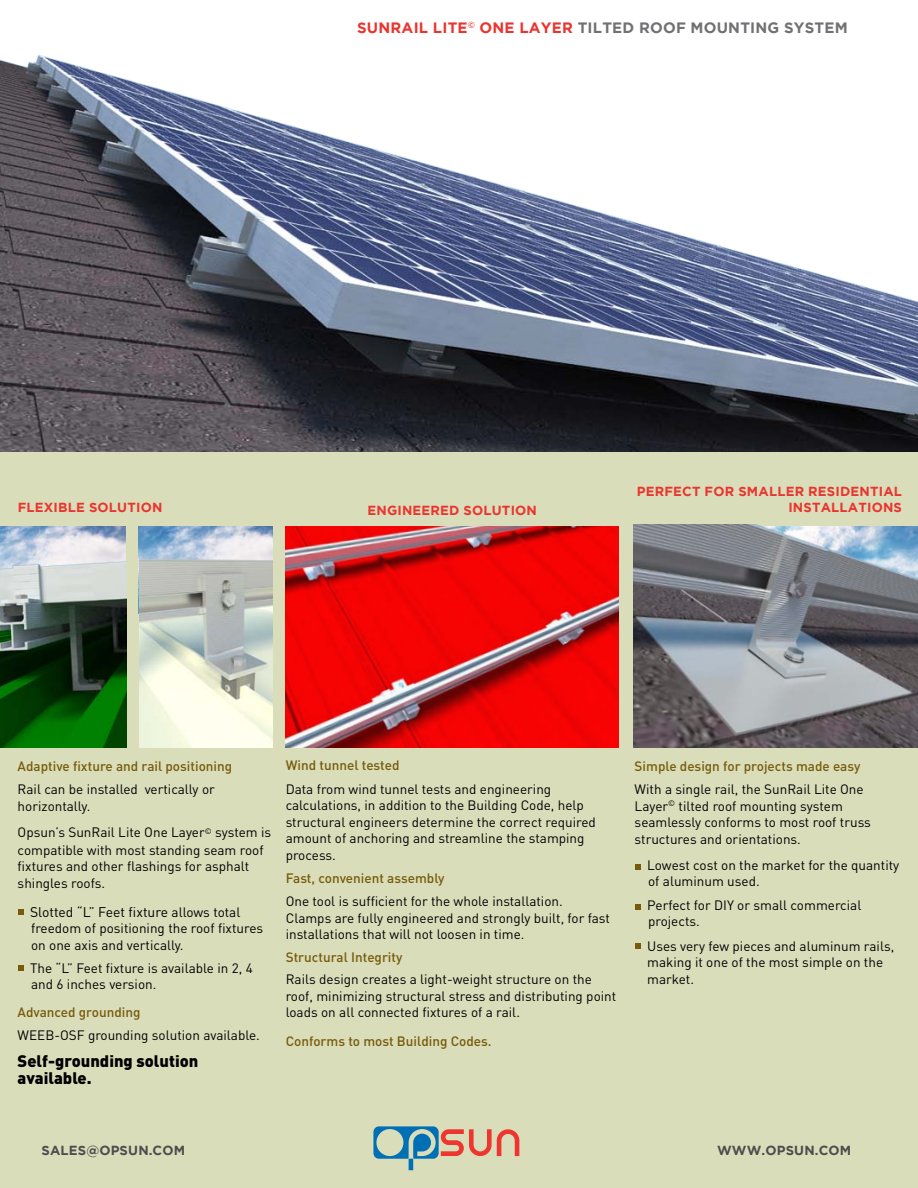
<style>
.page{position:relative;width:918px;height:1188px;background:#fff}
.page>*{position:absolute;margin:0;border:0;box-sizing:border-box;transform-origin:0 0}
.t1{font:900 16.5px/16.5px "DIN Pro";color:#000}
.t2{font:700 15px "Gotham";letter-spacing:.015em;color:#717073}
.t3{font:13.8px "DIN Pro";color:#000}
.t4{font:13.5px/16.5px "DIN Pro";color:#000}
.t5{font:500 13.5px "DIN Pro";color:#775a0a}
.t6{font:700 13.2px/16.5px "Gotham";letter-spacing:.015em;color:#e93530;text-align:right}
.t7{font:700 13.2px "Gotham";letter-spacing:.015em;color:#4c4d4d}
.s1{color:#e93530}
.s2{font-size:13.5px}
</style>
<div class="page">
<div style="left:0;top:90px;width:918px;height:1098px;background:#daddba"></div>
<img style="left:286px;top:526px;width:333px;height:221px">
<svg style="left:373px;top:1126px;width:146px;height:44px"></svg>
<img style="left:0;top:54px;width:918px;height:397px">
<svg style="left:18px;top:909px;width:5px;height:6px"></svg>
<svg style="left:18px;top:966px;width:5px;height:5px"></svg>
<img style="left:0;top:526px;width:125px;height:12px">
<img style="left:0;top:538px;width:126px;height:209px">
<img style="left:139px;top:526px;width:134px;height:221px">
<svg style="left:635px;top:864px;width:5px;height:6px"></svg>
<svg style="left:635px;top:904px;width:5px;height:6px"></svg>
<svg style="left:635px;top:944px;width:5px;height:5px"></svg>
<img style="left:633px;top:525px;width:285px;height:222px">
<p class="t2" style="left:357px;top:19px;width:490px"><span class="s1">SUNRAIL LITE</span><sup>©</sup> <span class="s1">ONE LAYER</span> TILTED ROOF MOUNTING SYSTEM</p>
<p class="t6" style="left:18px;top:499px;width:90px">FLEXIBLE SOLUTION</p>
<p class="t6" style="left:368px;top:502px;width:171px">ENGINEERED SOLUTION</p>
<p class="t6" style="left:637px;top:482px;width:267px">PERFECT FOR SMALLER RESIDENTIAL<br>INSTALLATIONS</p>
<p class="t5" style="left:18px;top:757px;width:216px">Adaptive fixture and rail positioning</p>
<p class="t4" style="left:18px;top:781px;width:199px">Rail can be installed vertically or horizontally.</p>
<p class="t4" style="left:18px;top:822px;width:255px;line-height:18px">Opsun’s SunRail Lite One Layer<sup>©</sup> system is compatible with most standing seam roof</p>
<p class="t4" style="left:18px;top:858px;width:233px">fixtures and other flashings for asphalt shingles roofs.</p>
<p class="t3" style="left:30px;top:902px;width:212px">Slotted “L” Feet fixture <span class="s2">allows total</span></p>
<p class="t4" style="left:31px;top:919px;width:234px">freedom of positioning the roof fixtures on one axis and vertically.</p>
<p class="t4" style="left:30px;top:959px;width:224px">The “L” Feet fixture is available in 2, 4 and 6 inches version.</p>
<p class="t5" style="left:18px;top:1003px;width:124px">Advanced grounding</p>
<p class="t4" style="left:18px;top:1026px;width:244px">WEEB-OSF grounding solution available.</p>
<p class="t1" style="left:18px;top:1052px;width:182px">Self-grounding solution available.</p>
<p class="t5" style="left:286px;top:756px;width:115px">Wind tunnel tested</p>
<p class="t4" style="left:286px;top:780px;width:312px">Data from wind tunnel tests and engineering calculations, in addition to the Building Code, help structural engineers determine the correct required amount of anchoring and streamline the stamping process.</p>
<p class="t5" style="left:286px;top:869px;width:160px">Fast, convenient assembly</p>
<p class="t4" style="left:286px;top:892px;width:326px">One tool is sufficient for the whole installation.<br>Clamps are fully engineered and strongly built, for fast installations that will not loosen in time.</p>
<p class="t5" style="left:286px;top:948px;width:118px">Structural Integrity</p>
<p class="t4" style="left:286px;top:970px;width:332px">Rails design creates a light-weight structure on the roof, minimizing structural stress and distributing point loads on all connected fixtures of a rail.</p>
<p class="t5" style="left:286px;top:1032px;width:207px">Conforms to most Building Codes.</p>
<p class="t5" style="left:635px;top:757px;width:227px">Simple design for projects made easy</p>
<p class="t4" style="left:635px;top:781px;width:238px">With a single rail, the SunRail Lite One Layer<sup>©</sup> tilted roof mounting system seamlessly conforms to most roof truss structures and orientations.</p>
<p class="t4" style="left:647px;top:856px;width:254px">Lowest cost on the market for the quantity of aluminum used.</p>
<p class="t4" style="left:647px;top:896px;width:216px">Perfect for DIY or small commercial projects.</p>
<p class="t4" style="left:647px;top:937px;width:249px">Uses very few pieces and aluminum rails, making it one of the most simple on the market.</p>
<p class="t7" style="left:41px;top:1143px;width:143px">SALES@OPSUN.COM</p>
<p class="t7" style="left:717px;top:1143px;width:134px">WWW.OPSUN.COM</p>
</div>
